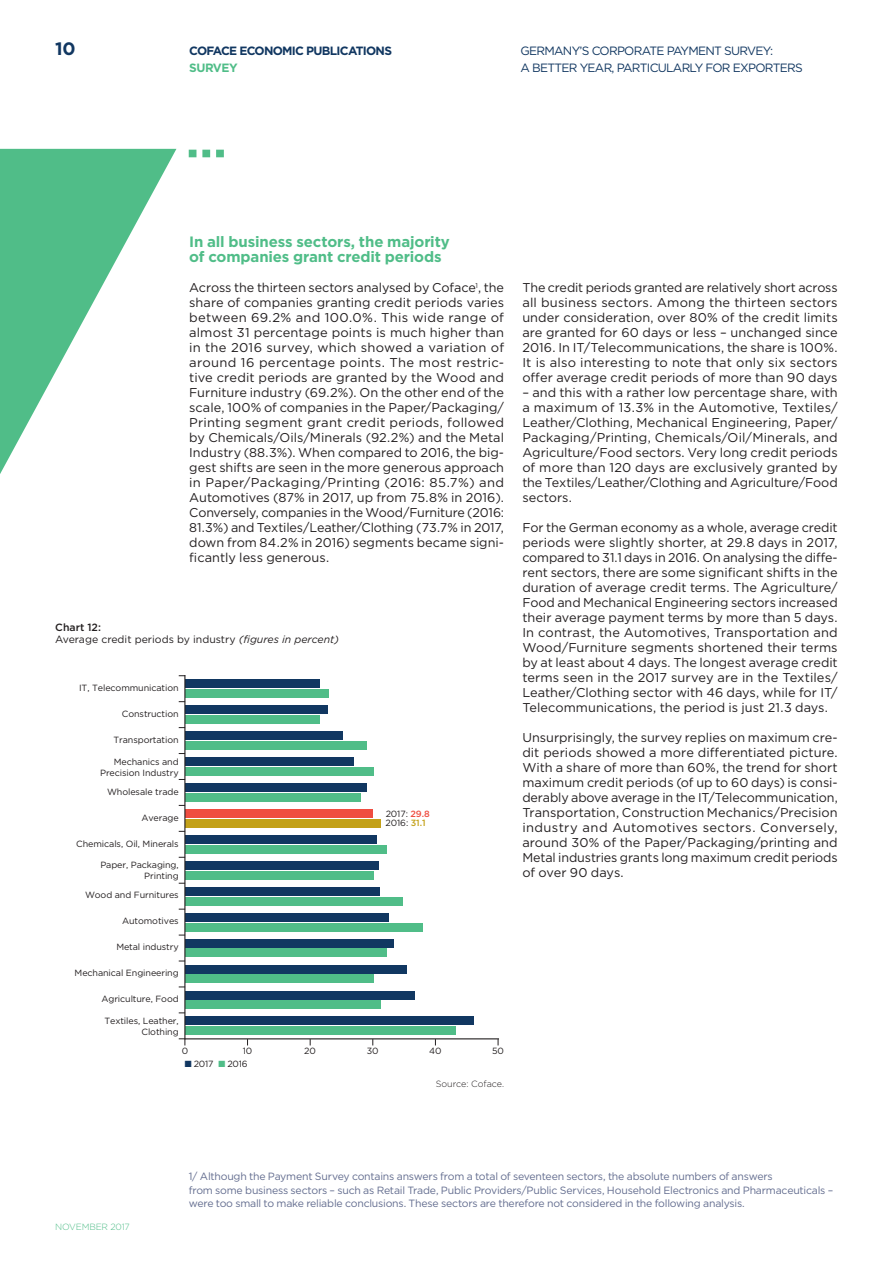
<style>
.page{position:relative;width:893px;height:1263px;background:#fff}
.page>*{position:absolute;margin:0;border:0;box-sizing:border-box;transform-origin:0 0}
.t1{font:700 18px "Gotham";color:#113761}
.Inter_1{font:700 15px/15px "Gotham";letter-spacing:-.01em;color:#50bd88}
.Courant_Noir{font:12.75px/15px "Gotham";letter-spacing:-.005em;color:#231f20;text-align:justify}
.t2{font:12px/16.5px "Gotham";letter-spacing:-.06em;color:#113761}
.t3{font:700 12px "Gotham";letter-spacing:-.06em;color:#113761}
.t4{font:700 12px "Gotham";letter-spacing:-.04em;color:#50bd88}
.Notes{font:10.5px/13.5px "Gotham";letter-spacing:-.02em;color:#636d8f}
.Chart_02{font:10.5px "Gotham";color:#231f20}
.Chart_01{font:500 10.5px "Gotham";color:#231f20}
.t5{font:9px/10.5px "Gotham";letter-spacing:-.01em;color:#231f20;text-align:right}
.Source_Espace_après{font:300 9px "Gotham";letter-spacing:-.005em;color:#231f20}
.t6{font:300 9px "Gotham";letter-spacing:-.02em;color:#50bd88}
.s1{font-style:italic}
.s2{font-weight:500;color:#ef4d40}
.s3{font-weight:500;color:#c3a119}
.s4{color:#113761}
.s5{color:#50bd88}
</style>
<div class="page">
<hr style="left:185px;top:1038px;width:313px;height:1px;background:#231f20">
<svg style="left:179px;top:1038px;width:7px;height:7px"></svg>
<div style="left:185px;top:1026px;width:271px;height:9px;background:#50bd88"></div>
<div style="left:185px;top:1017px;width:289px;height:8px;background:#113761"></div>
<div style="left:185px;top:1000px;width:195px;height:9px;background:#50bd88"></div>
<div style="left:185px;top:991px;width:230px;height:8px;background:#113761"></div>
<div style="left:185px;top:974px;width:189px;height:9px;background:#50bd88"></div>
<div style="left:185px;top:965px;width:222px;height:8px;background:#113761"></div>
<div style="left:185px;top:949px;width:202px;height:8px;background:#50bd88"></div>
<div style="left:185px;top:939px;width:208px;height:8px;background:#113761"></div>
<div style="left:185px;top:923px;width:238px;height:8px;background:#50bd88"></div>
<div style="left:185px;top:913px;width:204px;height:8px;background:#113761"></div>
<div style="left:185px;top:897px;width:218px;height:8px;background:#50bd88"></div>
<div style="left:185px;top:887px;width:195px;height:8px;background:#113761"></div>
<div style="left:185px;top:871px;width:189px;height:8px;background:#50bd88"></div>
<div style="left:185px;top:861px;width:194px;height:8px;background:#113761"></div>
<div style="left:185px;top:845px;width:202px;height:8px;background:#50bd88"></div>
<div style="left:185px;top:835px;width:192px;height:9px;background:#113761"></div>
<div style="left:185px;top:819px;width:196px;height:8px;background:#c3a119"></div>
<div style="left:185px;top:809px;width:188px;height:9px;background:#ef4d40"></div>
<div style="left:185px;top:793px;width:176px;height:8px;background:#50bd88"></div>
<div style="left:185px;top:783px;width:182px;height:9px;background:#113761"></div>
<div style="left:185px;top:767px;width:189px;height:9px;background:#50bd88"></div>
<div style="left:185px;top:757px;width:169px;height:9px;background:#113761"></div>
<div style="left:185px;top:741px;width:182px;height:9px;background:#50bd88"></div>
<div style="left:185px;top:731px;width:158px;height:9px;background:#113761"></div>
<div style="left:185px;top:715px;width:135px;height:9px;background:#50bd88"></div>
<div style="left:185px;top:705px;width:143px;height:9px;background:#113761"></div>
<div style="left:185px;top:689px;width:144px;height:9px;background:#50bd88"></div>
<div style="left:185px;top:679px;width:135px;height:9px;background:#113761"></div>
<hr style="left:184px;top:675px;width:1px;height:364px;background:#231f20">
<svg style="left:0;top:149px;width:176px;height:325px;fill:#50bd88"></svg>
<svg style="left:189px;top:150px;width:35px;height:7px"></svg>
<h1 class="t1" style="left:55px;top:37px;width:22px">10</h1>
<p class="t3" style="left:189px;top:43px;width:204px">COFACE ECONOMIC PUBLICATIONS</p>
<p class="t4" style="left:189px;top:60px;width:50px">SURVEY</p>
<p class="t2" style="left:521px;top:43px;width:284px">GERMANY’S CORPORATE PAYMENT SURVEY:<br>A BETTER YEAR, PARTICULARLY FOR EXPORTERS</p>
<p class="Inter_1" style="left:189px;top:234px;width:262px">In all business sectors, the majority of companies grant credit periods</p>
<p class="Courant_Noir" style="left:189px;top:280px;width:316px">Across the thirteen sectors analysed by Coface<sup>1</sup>, the share of companies granting credit periods varies between 69.2% and 100.0%. This wide range of almost 31 percentage points is much higher than in the 2016 survey, which showed a variation of around 16 percentage points. The most restric&shy;tive credit periods are granted by the Wood and Furniture industry (69.2%). On the other end of the scale, 100% of companies in the Paper/Packaging/ Printing segment grant credit periods, followed by Chemicals/Oils/Minerals (92.2%) and the Metal Industry (88.3%). When compared to 2016, the big&shy;gest shifts are seen in the more generous approach in Paper/Packaging/Printing (2016: 85.7%) and Automotives (87% in 2017, up from 75.8% in 2016).<br>Conversely, companies in the Wood/Furniture (2016:<br>81.3%) and Textiles/Leather/Clothing (73.7% in 2017, down from 84.2% in 2016) segments became signi&shy;ficantly less generous.</p>
<p class="Chart_01" style="left:55px;top:620px;width:47px">Chart 12:</p>
<p class="Chart_02" style="left:55px;top:633px;width:285px">Average credit periods by industry <span class="s1">(figures in percent)</span></p>
<p class="t5" style="left:79px;top:682px;width:101px">IT, Telecommunication</p>
<p class="t5" style="left:122px;top:708px;width:58px">Construction</p>
<p class="t5" style="left:114px;top:734px;width:67px">Transportation</p>
<p class="t5" style="left:100px;top:757px;width:80px">Mechanics and<br>Precision Industry</p>
<p class="t5" style="left:107px;top:787px;width:73px">Wholesale trade</p>
<p class="t5" style="left:141px;top:813px;width:39px">Average</p>
<p class="t5" style="left:76px;top:839px;width:104px">Chemicals, Oil, Minerals</p>
<p class="t5" style="left:100px;top:860px;width:80px">Paper, Packaging,<br>Printing</p>
<p class="t5" style="left:85px;top:890px;width:95px">Wood and Furnitures</p>
<p class="t5" style="left:122px;top:915px;width:58px">Automotives</p>
<p class="t5" style="left:116px;top:941px;width:64px">Metal industry</p>
<p class="t5" style="left:75px;top:967px;width:106px">Mechanical Engineering</p>
<p class="t5" style="left:101px;top:993px;width:79px">Agriculture, Food</p>
<p class="t5" style="left:104px;top:1016px;width:76px">Textiles, Leather,<br>Clothing</p>
<p class="t5" style="left:385px;top:808px;width:46px;line-height:9.9px;text-align:left">2017: <span class="s2">29.8<br></span>2016: <span class="s3">31.1</span></p>
<p class="t5" style="left:182px;top:1045px;width:8px">0</p>
<p class="t5" style="left:243px;top:1045px;width:11px">10</p>
<p class="t5" style="left:304px;top:1045px;width:13px">20</p>
<p class="t5" style="left:367px;top:1045px;width:13px">30</p>
<p class="t5" style="left:429px;top:1045px;width:14px">40</p>
<p class="t5" style="left:492px;top:1045px;width:13px">50</p>
<p class="t5" style="left:185px;top:1058px;width:65px"><span class="s4">■</span> 2017 <span class="s5">■</span> 2016</p>
<p class="Source_Espace_après" style="left:436px;top:1078px;width:70px">Source: Coface.</p>
<p class="Courant_Noir" style="left:522px;top:280px;width:317px">The credit periods granted are relatively short across all business sectors. Among the thirteen sectors under consideration, over 80% of the credit limits are granted for 60 days or less – unchanged since 2016. In IT/Telecommunications, the share is 100%.<br>It is also interesting to note that only six sectors offer average credit periods of more than 90 days</p>
<p class="Courant_Noir" style="left:522px;top:385px;width:317px">– and this with a rather low percentage share, with a maximum of 13.3% in the Automotive, Textiles/ Leather/Clothing, Mechanical Engineering, Paper/ Packaging/Printing, Chemicals/Oil/Minerals, and Agriculture/Food sectors. Very long credit periods of more than 120 days are exclusively granted by the Textiles/Leather/Clothing and Agriculture/Food sectors.</p>
<p class="Courant_Noir" style="left:522px;top:520px;width:317px">For the German economy as a whole, average credit periods were slightly shorter, at 29.8 days in 2017, compared to 31.1 days in 2016. On analysing the diffe&shy;rent sectors, there are some significant shifts in the duration of average credit terms. The Agriculture/ Food and Mechanical Engineering sectors increased their average payment terms by more than 5 days.<br>In contrast, the Automotives, Transportation and Wood/Furniture segments shortened their terms by at least about 4 days. The longest average credit terms seen in the 2017 survey are in the Textiles/ Leather/Clothing sector with 46 days, while for IT/ Telecommunications, the period is just 21.3 days.</p>
<p class="Courant_Noir" style="left:522px;top:730px;width:317px">Unsurprisingly, the survey replies on maximum cre&shy;dit periods showed a more differentiated picture.<br>With a share of more than 60%, the trend for short maximum credit periods (of up to 60 days) is consi&shy;derably above average in the IT/Telecommunication, Transportation, Construction Mechanics/Precision industry and Automotives sectors. Conversely, around 30% of the Paper/Packaging/printing and Metal industries grants long maximum credit periods of over 90 days.</p>
<p class="t6" style="left:55px;top:1221px;width:76px">NOVEMBER 2017</p>
<p class="Notes" style="left:189px;top:1170px;width:646px">1/ Although the Payment Survey contains answers from a total of seventeen sectors, the absolute numbers of answers<br>from some business sectors – such as Retail Trade, Public Providers/Public Services, Household Electronics and Pharmaceuticals – were too small to make reliable conclusions. These sectors are therefore not considered in the following analysis.</p>
</div>
